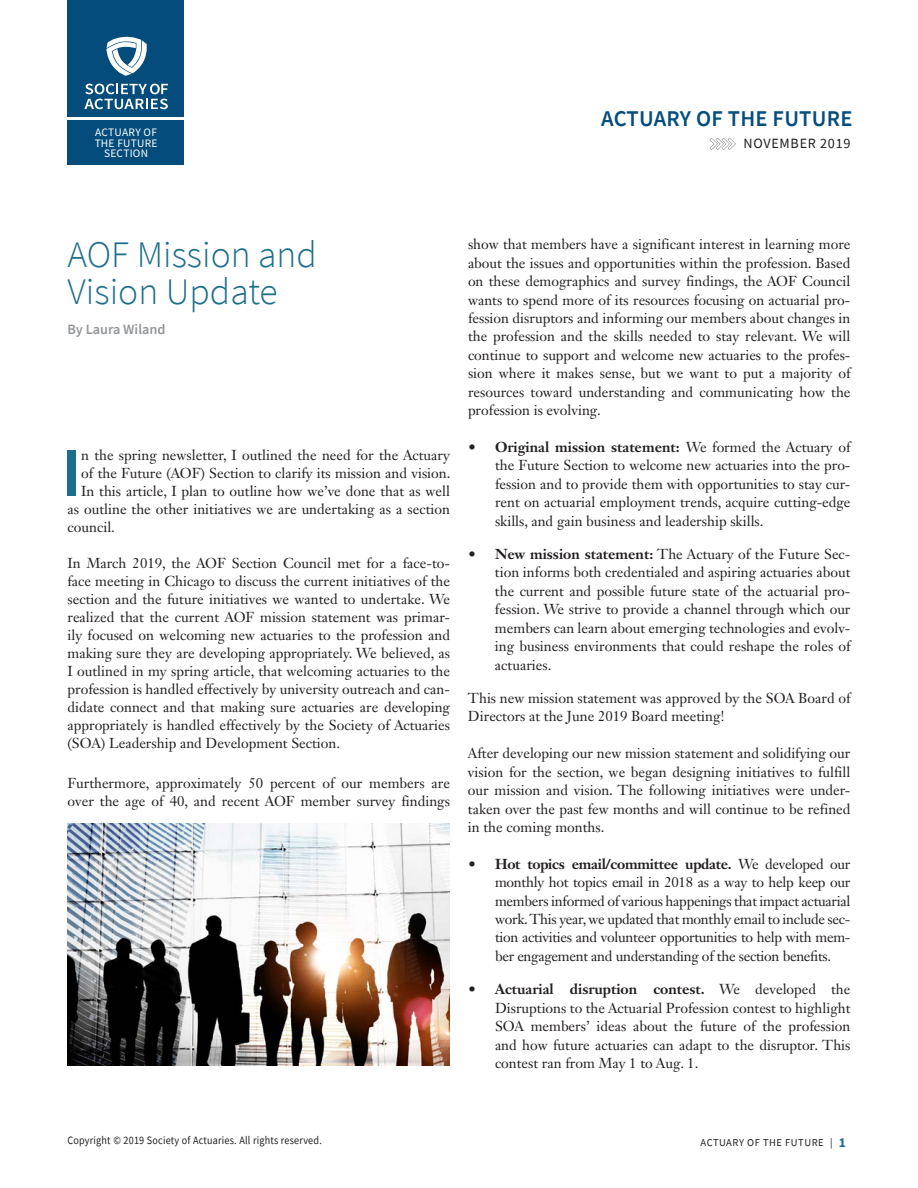
<style>
.page{position:relative;width:918px;height:1188px;background:#fff}
.page>*{position:absolute;margin:0;border:0;box-sizing:border-box;transform-origin:0 0}
.Article_Body_Drop_Ca{font:600 69.3px "Source Sans Pro";color:#1d6e8a}
.Article_TItle{font:300 37.5px/37.5px "Source Sans Pro";color:#1d6e8a}
.t1{font:600 22.5px "Source Sans Pro";letter-spacing:.01em;color:#054d7d}
.Article_Body{font:14.25px/18.5px "Janson Text LT Std";color:#231f20;text-align:justify}
.Article_Body_Drop_Ca-2{font:14.25px "Janson Text LT Std";color:#231f20}
.Article_Author_Bylin{font:600 14.25px "Source Sans Pro";color:#939598}
.Folio_Right{font:14.1px "Source Sans Pro";letter-spacing:.05em;color:#231f20}
.t2{font:11.4px/10.8px "Source Sans Pro";letter-spacing:.02em;color:#fff;text-align:center}
.t3{font:11.25px "Source Sans Pro";letter-spacing:.02em;color:#231f20;scale:.9 1}
.t4{font:10.5px "Source Sans Pro";letter-spacing:.05em;color:#231f20}
.s1{font-weight:700}
.s2{font-weight:700;font-size:13.5px;color:#1d6e8a}
</style>
<div class="page">
<div style="left:68px;top:0;width:116px;height:165px;background:#044c7b"></div>
<svg style="left:106px;top:36px;width:41px;height:40px"></svg>
<svg style="left:84px;top:84px;width:84px;height:25px"></svg>
<hr style="left:68px;top:117px;width:117px;height:2px;background:#fff">
<svg style="left:710px;top:138px;width:26px;height:12px"></svg>
<img style="left:68px;top:824px;width:382px;height:241px">
<h3 class="t1" style="left:601px;top:103px;width:253px">ACTUARY OF THE FUTURE</h3>
<p class="t2" style="left:95px;top:127px;width:64px">ACTUARY OF<br>THE FUTURE<br>SECTION</p>
<p class="Folio_Right" style="left:744px;top:134px;width:108px">NOVEMBER 2019</p>
<p class="Article_TItle" style="left:68px;top:235px;width:251px">AOF Mission and<br>Vision Update</p>
<p class="Article_Author_Bylin" style="left:68px;top:320px;width:100px">By Laura Wiland</p>
<p class="Article_Body_Drop_Ca" style="left:62px;top:428px;width:21px">I</p>
<p class="Article_Body_Drop_Ca-2" style="left:81px;top:446px;width:370px">n the spring newsletter, I outlined the need for the Actuary</p>
<p class="Article_Body_Drop_Ca-2" style="left:81px;top:464px;width:371px">of the Future (AOF) Section to clarify its mission and vision.</p>
<p class="Article_Body_Drop_Ca-2" style="left:81px;top:482px;width:370px">In this article, I plan to outline how we’ve done that as well</p>
<p class="Article_Body_Drop_Ca-2" style="left:67px;top:500px;width:384px">as outline the other initiatives we are undertaking as a section</p>
<p class="Article_Body_Drop_Ca-2" style="left:67px;top:518px;width:49px">council.</p>
<p class="Article_Body" style="left:67px;top:554px;width:384px;line-height:18px">In March 2019, the AOF Section Council met for a face-to&shy;face meeting in Chicago to discuss the current initiatives of the section and the future initiatives we wanted to undertake. We realized that the current AOF mission statement was primar&shy;ily focused on welcoming new actuaries to the profession and making sure they are developing appropriately. We believed, as I outlined in my spring article, that welcoming actuaries to the profession is handled effectively by university outreach and can&shy;didate connect and that making sure actuaries are developing appropriately is handled effectively by the Society of Actuaries (SOA) Leadership and Development Section.</p>
<p class="Article_Body" style="left:67px;top:774px;width:384px;line-height:18px">Furthermore, approximately 50 percent of our members are over the age of 40, and recent AOF member survey findings</p>
<p class="Article_Body" style="left:468px;top:235px;width:384px">show that members have a significant interest in learning more about the issues and opportunities within the profession. Based on these demographics and survey findings, the AOF Council wants to spend more of its resources focusing on actuarial pro&shy;fession disruptors and informing our members about changes in the profession and the skills needed to stay relevant. We will continue to support and welcome new actuaries to the profes&shy;sion where it makes sense, but we want to put a majority of resources toward understanding and communicating how the profession is evolving.</p>
<p class="Article_Body" style="left:495px;top:438px;width:357px;text-indent:-27px"><span class="s1">• Original mission statement:</span> We formed the Actuary of the Future Section to welcome new actuaries into the pro&shy;fession and to provide them with opportunities to stay cur&shy;rent on actuarial employment trends, acquire cutting-edge skills, and gain business and leadership skills.</p>
<p class="Article_Body" style="left:495px;top:545px;width:357px;text-indent:-27px"><span class="s1">• New mission statement:</span> The Actuary of the Future Sec&shy;tion informs both credentialed and aspiring actuaries about the current and possible future state of the actuarial pro&shy;fession. We strive to provide a channel through which our members can learn about emerging technologies and evolv&shy;ing business environments that could reshape the roles of actuaries.</p>
<p class="Article_Body" style="left:468px;top:689px;width:384px">This new mission statement was approved by the SOA Board of<br>Directors at the June 2019 Board meeting!</p>
<p class="Article_Body" style="left:468px;top:744px;width:384px">After developing our new mission statement and solidifying our vision for the section, we began designing initiatives to fulfill our mission and vision. The following initiatives were under&shy;taken over the past few months and will continue to be refined in the coming months.</p>
<p class="Article_Body" style="left:495px;top:854px;width:357px;text-indent:-27px"><span class="s1">• Hot topics email/committee update.</span> We developed our monthly hot topics email in 2018 as a way to help keep our members informed of various happenings that impact actuarial work. This year, we updated that monthly email to include sec&shy;tion activities and volunteer opportunities to help with mem&shy;ber engagement and understanding of the section benefits.</p>
<p class="Article_Body" style="left:495px;top:980px;width:357px;text-indent:-27px"><span class="s1">• Actuarial disruption contest.</span> We developed the Disruptions to the Actuarial Profession contest to highlight SOA members’ ideas about the future of the profession and how future actuaries can adapt to the disruptor. This contest ran from May 1 to Aug. 1.</p>
<p class="t3" style="left:68px;top:1133px;width:284px">Copyright © 2019 Society of Actuaries. All rights reserved.</p>
<p class="t4" style="left:701px;top:1135px;width:147px">ACTUARY OF THE FUTURE | <span class="s2">1</span></p>
</div>
